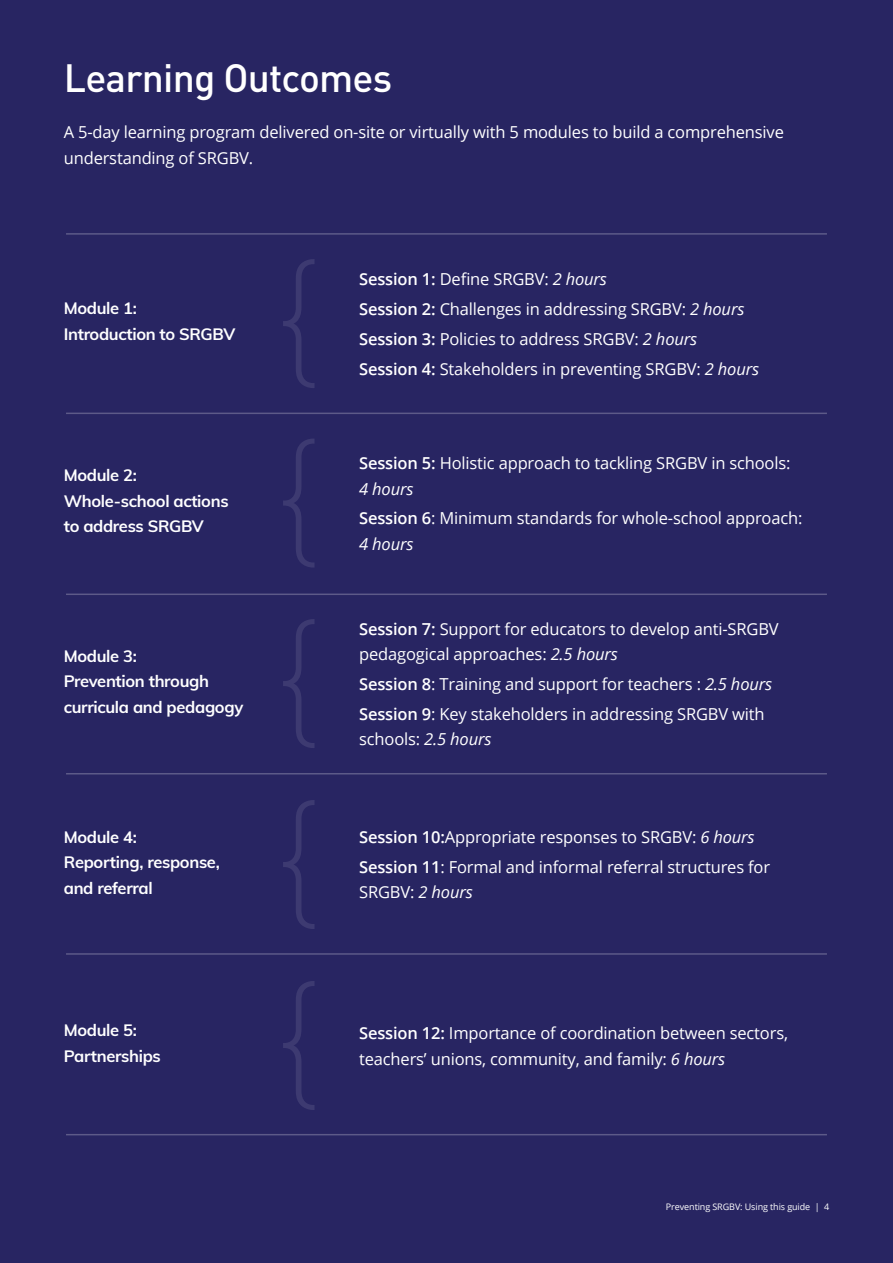
<style>
.page{position:relative;width:893px;height:1263px;background:#282562}
.page>*{position:absolute;margin:0;border:0;box-sizing:border-box;transform-origin:0 0}
.t1{font:500 39px "DIN Pro";letter-spacing:-.02em;color:#fff}
.body_small_gap{font:16.5px/25.5px "Open Sans";letter-spacing:-.01em;color:#fff}
.t2{font:700 16.5px/25.5px "Muli";letter-spacing:-.02em;color:#fff}
.body{font:16.5px/25.5px "Open Sans";letter-spacing:-.01em;color:#fff}
.t3{font:9px "Open Sans";letter-spacing:-.01em;color:#fff}
.s1{font-weight:600}
.s2{font-style:italic}
</style>
<div class="page">
<svg style="left:283px;top:259px;width:32px;height:129px"></svg>
<svg style="left:283px;top:439px;width:32px;height:129px"></svg>
<svg style="left:283px;top:619px;width:32px;height:129px"></svg>
<svg style="left:283px;top:800px;width:32px;height:129px"></svg>
<svg style="left:283px;top:981px;width:32px;height:129px"></svg>
<hr style="left:66px;top:1134px;width:761px;height:1px;background:#fff">
<hr style="left:66px;top:233px;width:761px;height:2px;background:#fff">
<hr style="left:66px;top:413px;width:761px;height:1px;background:#fff">
<hr style="left:66px;top:773px;width:761px;height:1px;background:#fff">
<hr style="left:66px;top:593px;width:761px;height:2px;background:#fff">
<hr style="left:66px;top:953px;width:761px;height:2px;background:#fff">
<p class="t1" style="left:64px;top:46px;width:330px">Learning Outcomes</p>
<p class="body" style="left:64px;top:119px;width:722px">A 5-day learning program delivered on-site or virtually with 5 modules to build a comprehensive understanding of SRGBV.</p>
<p class="t2" style="left:64px;top:295px;width:173px">Module 1:<br>Introduction to SRGBV</p>
<p class="t2" style="left:64px;top:462px;width:166px">Module 2:<br>Whole-school actions to address SRGBV</p>
<p class="t2" style="left:64px;top:642px;width:181px">Module 3:<br>Prevention through curricula and pedagogy</p>
<p class="t2" style="left:64px;top:823px;width:158px">Module 4:<br>Reporting, response, and referral</p>
<p class="t2" style="left:64px;top:1017px;width:99px">Module 5:<br>Partnerships</p>
<p class="body_small_gap" style="left:359px;top:266px;width:249px"><span class="s1">Session 1:</span> Define SRGBV: <span class="s2">2 hours</span></p>
<p class="body_small_gap" style="left:359px;top:296px;width:387px"><span class="s1">Session 2:</span> Challenges in addressing SRGBV: <span class="s2">2 hours</span></p>
<p class="body_small_gap" style="left:359px;top:326px;width:339px"><span class="s1">Session 3:</span> Policies to address SRGBV: <span class="s2">2 hours</span></p>
<p class="body_small_gap" style="left:359px;top:355px;width:401px"><span class="s1">Session 4:</span> Stakeholders in preventing SRGBV: <span class="s2">2 hours</span></p>
<p class="body_small_gap" style="left:359px;top:450px;width:433px"><span class="s1">Session 5:</span> Holistic approach to tackling SRGBV in schools:<br><span class="s2">4 hours</span></p>
<p class="body_small_gap" style="left:359px;top:505px;width:445px"><span class="s1">Session 6</span>: Minimum standards for whole-school approach:<br><span class="s2">4 hours</span></p>
<p class="body_small_gap" style="left:359px;top:615px;width:421px"><span class="s1">Session 7:</span> Support for educators to develop anti-SRGBV pedagogical approaches: <span class="s2">2.5 hours</span></p>
<p class="body_small_gap" style="left:359px;top:671px;width:414px"><span class="s1">Session 8</span>: Training and support for teachers : <span class="s2">2.5 hours</span></p>
<p class="body_small_gap" style="left:359px;top:700px;width:407px"><span class="s1">Session 9</span>: Key stakeholders in addressing SRGBV with schools: <span class="s2">2.5 hours</span></p>
<p class="body_small_gap" style="left:359px;top:824px;width:397px"><span class="s1">Session 10:</span>Appropriate responses to SRGBV: <span class="s2">6 hours</span></p>
<p class="body_small_gap" style="left:359px;top:854px;width:412px"><span class="s1">Session 11</span>: Formal and informal referral structures for<br>SRGBV: <span class="s2">2 hours</span></p>
<p class="body_small_gap" style="left:359px;top:1020px;width:430px"><span class="s1">Session 12:</span> Importance of coordination between sectors, teachers’ unions, community, and family: <span class="s2">6 hours</span></p>
<p class="t3" style="left:666px;top:1201px;width:165px">Preventing SRGBV: Using this guide | 4</p>
</div>
